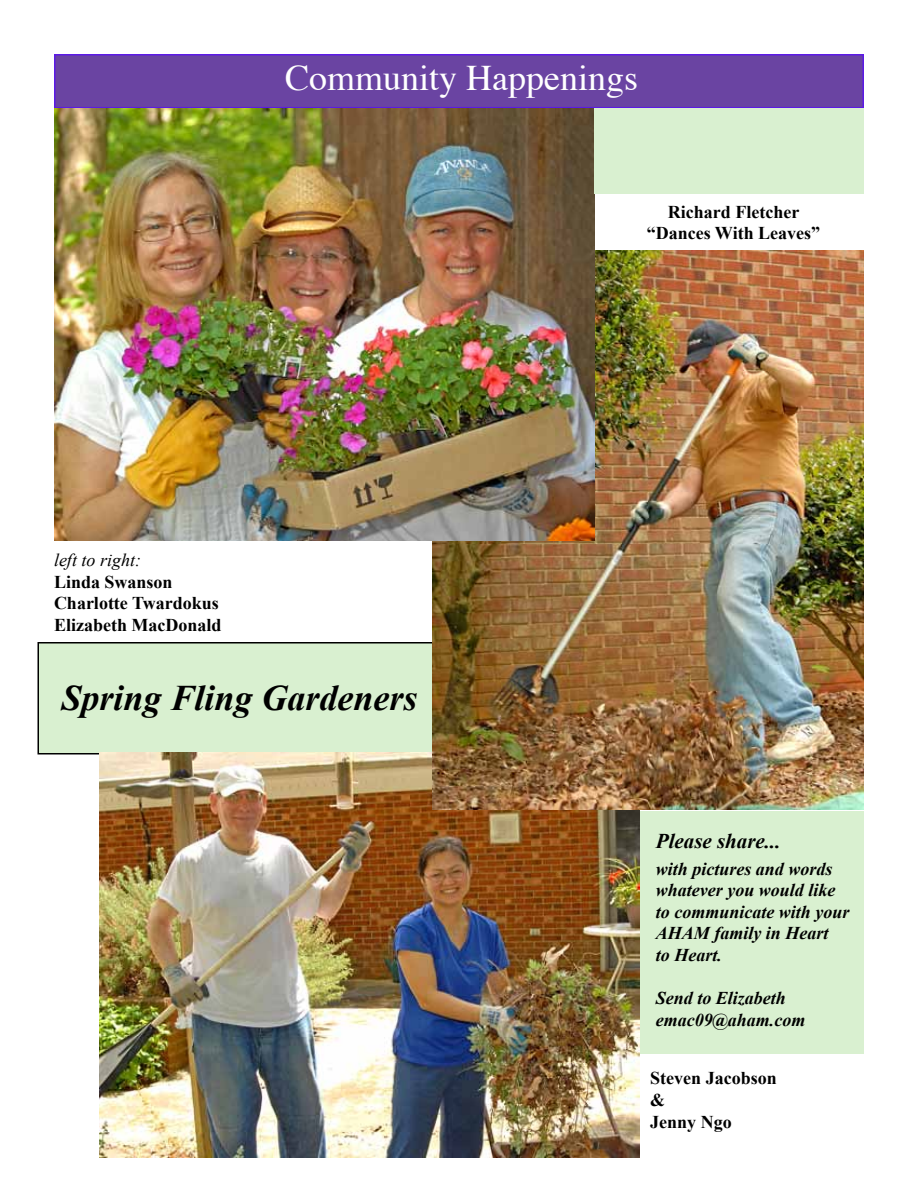
<style>
.page{position:relative;width:918px;height:1188px;background:#fff}
.page>*{position:absolute;margin:0;border:0;box-sizing:border-box;transform-origin:0 0}
.t1{font:italic 700 36px "Times New Roman";color:#000}
.t2{font:36px "Times";color:#fff}
.t3{font:italic 700 21px "Times New Roman";color:#000}
.t4{font:700 18px/21.6px "Times New Roman";color:#000}
.t5{font:italic 700 18px/21.6px "Times New Roman";color:#000}
.s1{font-weight:400;font-style:italic}
</style>
<div class="page">
<div style="left:38px;top:642px;width:396px;height:112px;background:#d9f0d0;border:2px solid #000"></div>
<div style="left:639px;top:811px;width:224px;height:243px;background:#d9f0d0"></div>
<img style="left:99px;top:753px;width:540px;height:405px">
<div style="left:54px;top:54px;width:810px;height:54px;background:#6a44a2;border:2px solid #5c1ae6"></div>
<img style="left:432px;top:250px;width:432px;height:560px">
<img style="left:54px;top:108px;width:540px;height:432px">
<div style="left:594px;top:108px;width:269px;height:86px;background:#d9f0d0"></div>
<p class="t2" style="left:285px;top:44px;width:355px">Community Happenings</p>
<p class="t4" style="left:647px;top:200px;width:175px;text-align:center">Richard Fletcher “Dances With Leaves”</p>
<p class="t4" style="left:54px;top:549px;width:169px"><span class="s1">left to right:<br></span>Linda Swanson<br>Charlotte Twardokus<br>Elizabeth MacDonald</p>
<p class="t1" style="left:62px;top:673px;width:358px">Spring Fling Gardeners</p>
<p class="t3" style="left:656px;top:826px;width:126px">Please share...</p>
<p class="t5" style="left:656px;top:857px;width:195px">with pictures and words whatever you would like to communicate with your<br>AHAM family in Heart<br>to Heart.</p>
<p class="t5" style="left:656px;top:987px;width:151px">Send to Elizabeth emac09@aham.com</p>
<p class="t4" style="left:650px;top:1067px;width:128px">Steven Jacobson &amp;<br>Jenny Ngo</p>
</div>
